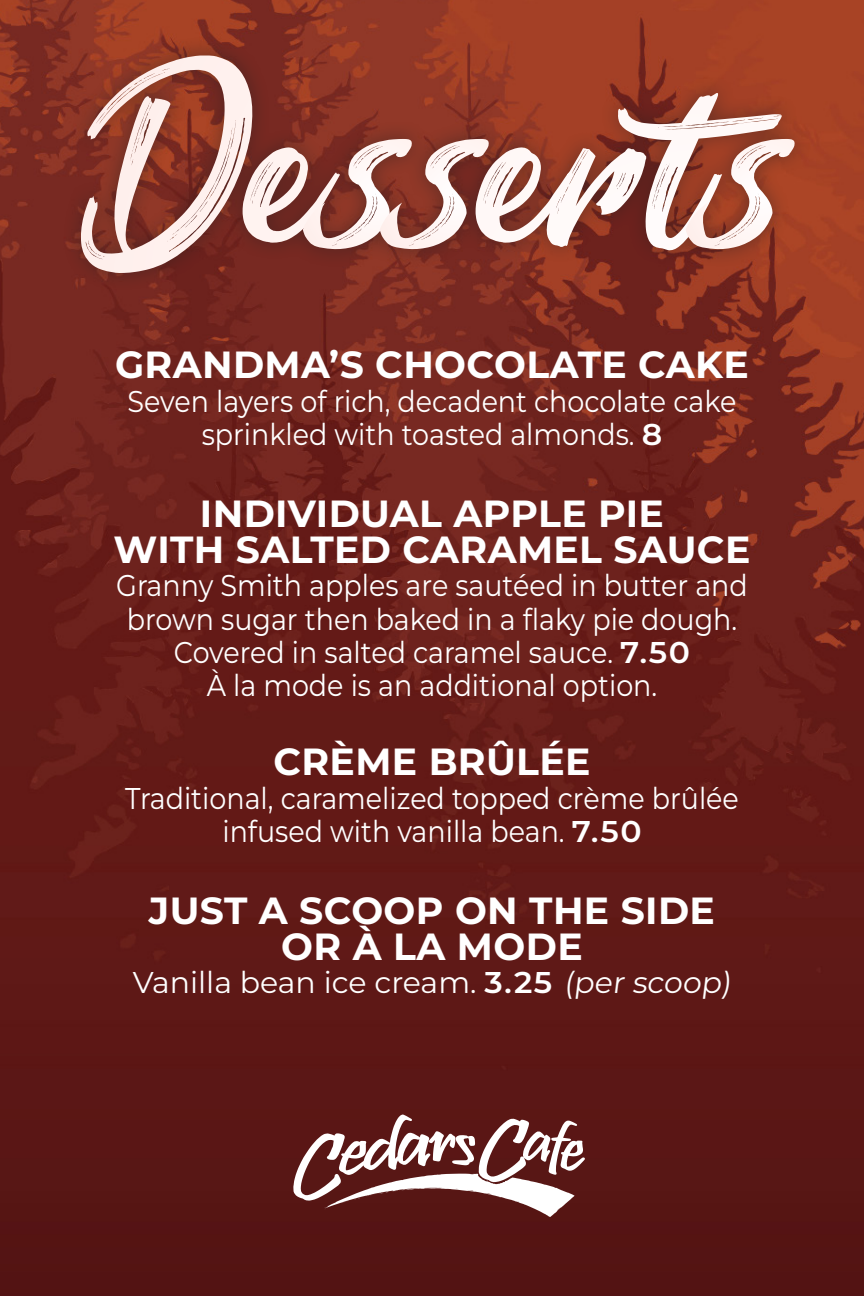
<style>
.page{position:relative;width:864px;height:1296px;background:#fff}
.page>*{position:absolute;margin:0;border:0;box-sizing:border-box;transform-origin:0 0}
.t1{font:223.2px "Barbershop in Thailand";color:#fff;scale:.9 1}
.Menu_Item{font:700 37.8px/36px "Montserrat";letter-spacing:.01em;color:#fff;text-align:center}
.Menu_Item_Descriptio{font:30px/33.3px "Montserrat";color:#fff;text-align:center;scale:.9 1}
.Menu_Item_Descriptio-2{font:30px "Montserrat";color:#fff}
.s1{font-weight:600}
</style>
<div class="page">
<img style="left:0;top:0;width:864px;height:1296px">
<svg style="left:293px;top:1114px;width:292px;height:103px"></svg>
<div style="left:62px;top:36px;width:751px;height:256px;background:#231f20;opacity:.46"></div>
<svg style="left:303px;top:139px;width:186px;height:110px"></svg>
<svg style="left:686px;top:139px;width:109px;height:110px"></svg>
<p class="t1" style="left:72px;top:35px;width:715px">De ert</p>
<p class="Menu_Item" style="left:115px;top:346px;width:635px">GRANDMA’S CHOCOLATE CAKE</p>
<p class="Menu_Item_Descriptio" style="left:128px;top:384px;width:678px">Seven layers of rich, decadent chocolate cake sprinkled with toasted almonds. <span class="s1">8</span></p>
<p class="Menu_Item" style="left:114px;top:494px;width:638px">INDIVIDUAL APPLE PIE<br>WITH SALTED CARAMEL SAUCE</p>
<p class="Menu_Item_Descriptio" style="left:116px;top:568px;width:703px">Granny Smith apples are sautéed in butter and</p>
<p class="Menu_Item_Descriptio" style="left:127px;top:601px;width:680px">brown sugar then baked in a flaky pie dough.</p>
<p class="Menu_Item_Descriptio" style="left:174px;top:635px;width:575px">Covered in salted caramel sauce. <span class="s1">7.50<br></span>À la mode is an additional option.</p>
<p class="Menu_Item" style="left:273px;top:743px;width:319px">CRÈME BRÛLÉE</p>
<p class="Menu_Item_Descriptio" style="left:125px;top:781px;width:683px">Traditional, caramelized topped crème brûlée infused with vanilla bean. <span class="s1">7.50</span></p>
<p class="Menu_Item" style="left:149px;top:891px;width:568px">JUST A SCOOP ON THE SIDE</p>
<p class="Menu_Item" style="left:281px;top:927px;width:303px">OR À LA MODE</p>
<p class="Menu_Item_Descriptio-2" style="left:133px;top:963px;width:604px">Vanilla bean ice cream. <span class="s1">3.25</span> (per scoop)</p>
</div>
